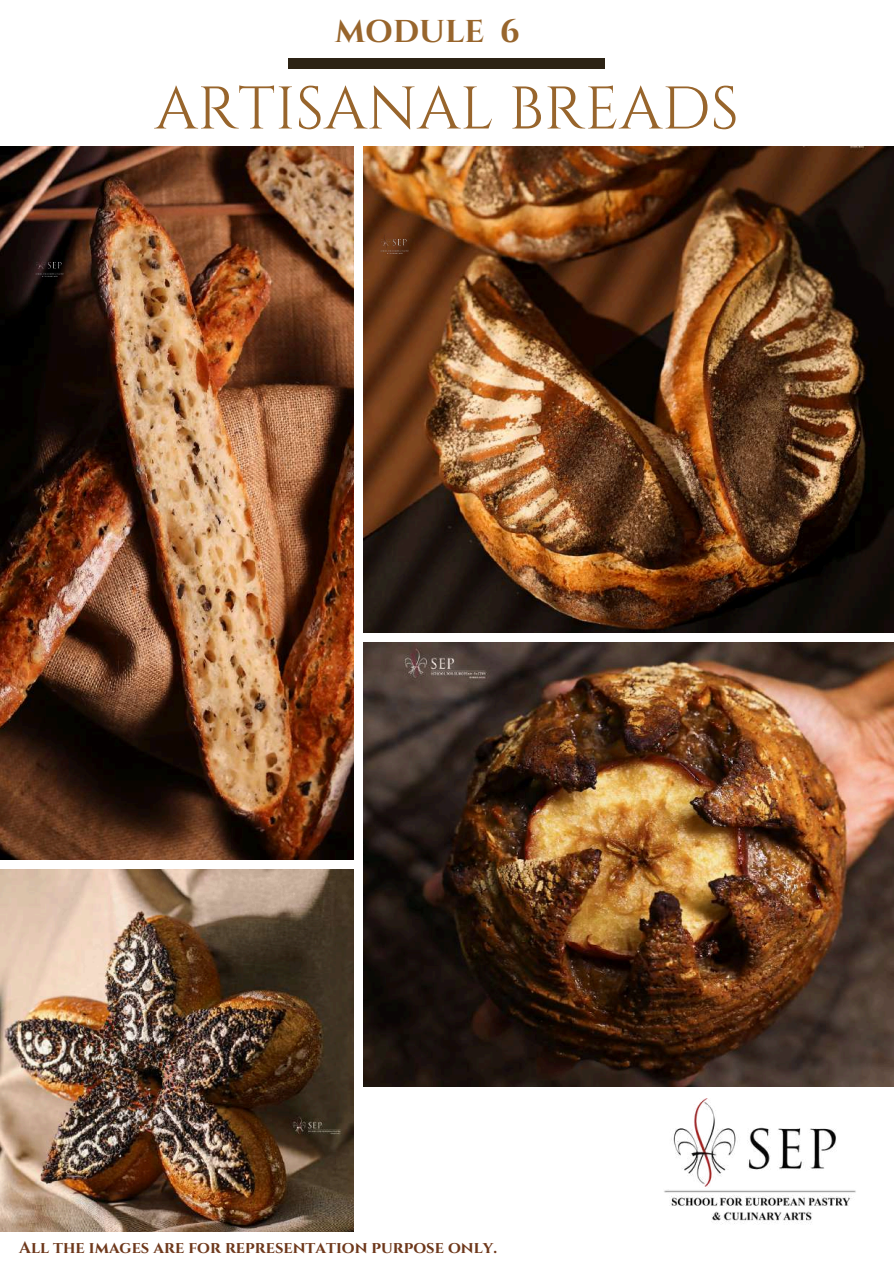
<style>
.page{position:relative;width:894px;height:1264px;background:#fff}
.page>*{position:absolute;margin:0;border:0;box-sizing:border-box;transform-origin:0 0}
.t1{font:60px "Cinzel";color:#98652c}
.t2{font:700 31.5px "Cinzel";color:#98652c}
.t3{font:700 16.5px "Cinzel";color:#6e381b}
</style>
<div class="page">
<div style="left:288px;top:59px;width:317px;height:10px;background:#2c2315"></div>
<img style="left:664px;top:1098px;width:192px;height:126px">
<img style="left:364px;top:642px;width:528px;height:444px">
<img style="left:1px;top:869px;width:352px;height:362px">
<img style="left:0;top:147px;width:354px;height:712px">
<img style="left:364px;top:147px;width:528px;height:486px">
<img style="left:379px;top:228px;width:31px;height:30px">
<img style="left:35px;top:251px;width:30px;height:30px">
<h2 class="t2" style="left:335px;top:11px;width:186px">MODULE 6</h2>
<h1 class="t1" style="left:155px;top:70px;width:585px">ARTISANAL BREADS</h1>
<p class="t3" style="left:19px;top:1236px;width:479px">All the images are for representation purpose only.</p>
</div>
